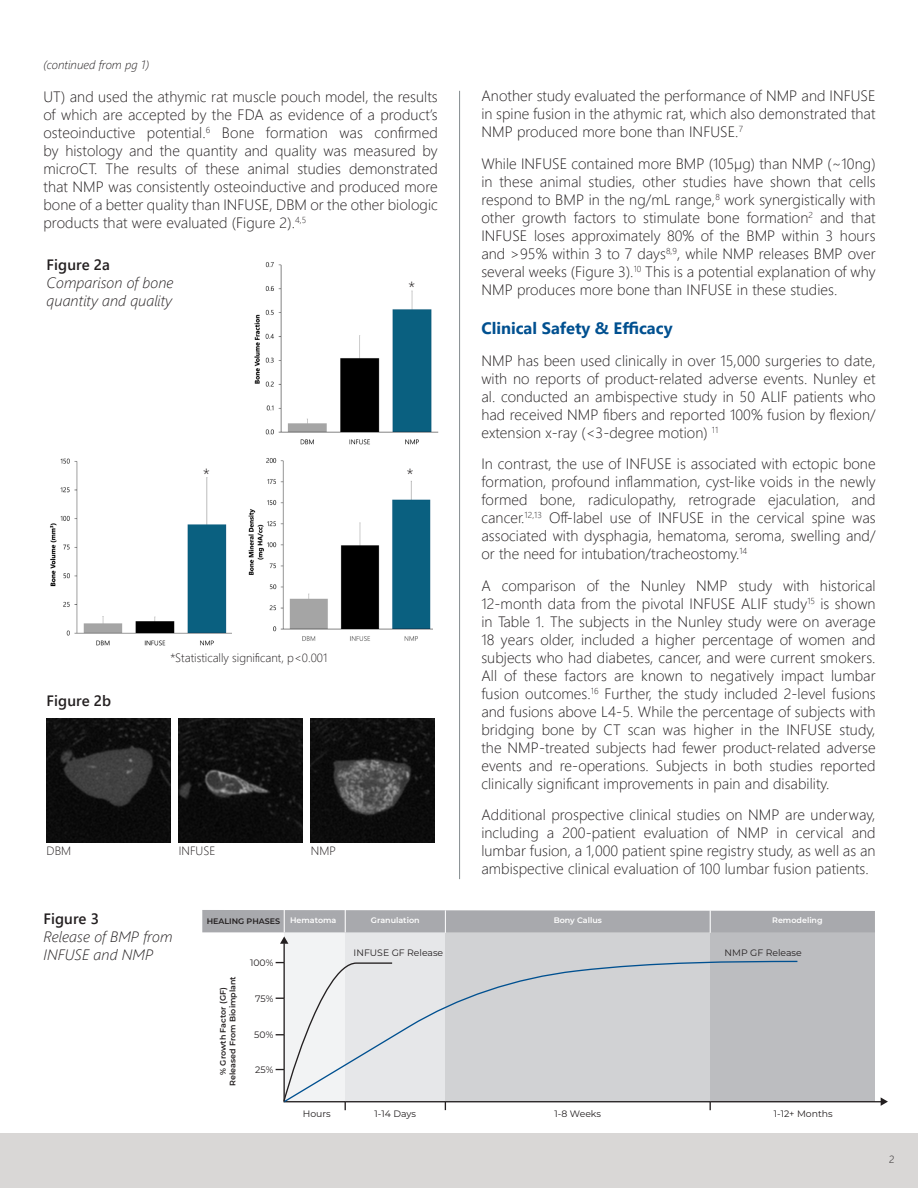
<style>
.page{position:relative;width:918px;height:1188px;background:#fff}
.page>*{position:absolute;margin:0;border:0;box-sizing:border-box;transform-origin:0 0}
.t1{font:700 16.5px "Segoe UI";color:#005090}
.t2{font:italic 300 16.2px "Segoe UI";color:#231f20}
.t3{font:300 15px/18px "Segoe UI";letter-spacing:.005em;color:#231f20;text-align:justify}
.t4{font:italic 300 15px/18px "Segoe UI";letter-spacing:.005em;color:#231f20}
.t5{font:600 15px "Segoe UI";letter-spacing:.005em;color:#231f20}
.t6{font:300 12px "Segoe UI";color:#231f20}
.t7{font:italic 300 12px "Segoe UI";color:#231f20}
.t8{font:300 10.5px "Segoe UI";color:#231f20}
.t9{font:9.3px "Montserrat";color:#231f20}
.t10{font:600 7.95px/9.6px "Montserrat";color:#231f20;text-align:center}
.t11{font:600 7.95px "Montserrat";color:#fff}
</style>
<div class="page">
<div style="left:0;top:1134px;width:918px;height:54px;background:#d9d7d6"></div>
<hr style="left:459px;top:91px;width:1px;height:788px;background:#848b8f">
<svg style="left:283px;top:944px;width:598px;height:159px;background:#c7c8cb"></svg>
<svg style="left:881px;top:1097px;width:7px;height:9px"></svg>
<svg style="left:202px;top:910px;width:673px;height:34px;background:#b9babd"></svg>
<svg style="left:282px;top:960px;width:517px;height:144px;background:#ccced1"></svg>
<svg style="left:276px;top:962px;width:117px;height:148px"></svg>
<img style="left:254px;top:262px;width:185px;height:183px">
<img style="left:50px;top:458px;width:182px;height:188px">
<img style="left:249px;top:458px;width:184px;height:183px">
<img style="left:311px;top:719px;width:124px;height:123px">
<img style="left:179px;top:719px;width:123px;height:123px">
<img style="left:47px;top:719px;width:123px;height:123px">
<p class="t7" style="left:44px;top:53px;width:107px">(continued from pg 1)</p>
<p class="t3" style="left:44px;top:86px;width:396px">UT) and used the athymic rat muscle pouch model, the results of which are accepted by the FDA as evidence of a product’s osteoinductive potential.<sup>6</sup> Bone formation was confirmed by histology and the quantity and quality was measured by microCT. The results of these animal studies demonstrated that NMP was consistently osteoinductive and produced more bone of a better quality than INFUSE, DBM or the other biologic products that were evaluated (Figure 2).<sup>4,5</sup></p>
<p class="t3" style="left:481px;top:86px;width:396px">Another study evaluated the performance of NMP and INFUSE in spine fusion in the athymic rat, which also demonstrated that NMP produced more bone than INFUSE.<sup>7</sup></p>
<p class="t3" style="left:481px;top:153px;width:396px">While INFUSE contained more BMP (105µg) than NMP (~10ng) in these animal studies, other studies have shown that cells respond to BMP in the ng/mL range,<sup>8</sup> work synergistically with other growth factors to stimulate bone formation<sup>2</sup> and that INFUSE loses approximately 80% of the BMP within 3 hours and &gt;95% within 3 to 7 days<sup>8,9</sup>, while NMP releases BMP over several weeks (Figure 3).<sup>10</sup> This is a potential explanation of why NMP produces more bone than INFUSE in these studies.</p>
<p class="t1" style="left:481px;top:313px;width:193px">Clinical Safety &amp; Efficacy</p>
<p class="t3" style="left:481px;top:350px;width:396px">NMP has been used clinically in over 15,000 surgeries to date, with no reports of product-related adverse events. Nunley et al. conducted an ambispective study in 50 ALIF patients who had received NMP fibers and reported 100% fusion by flexion/ extension x-ray (&lt;3-degree motion) <sup>11</sup></p>
<p class="t3" style="left:481px;top:454px;width:396px">In contrast, the use of INFUSE is associated with ectopic bone formation, profound inflammation, cyst-like voids in the newly formed bone, radiculopathy, retrograde ejaculation, and cancer.<sup>12,13</sup> Off-label use of INFUSE in the cervical spine was associated with dysphagia, hematoma, seroma, swelling and/ or the need for intubation/tracheostomy.<sup>14</sup></p>
<p class="t3" style="left:481px;top:575px;width:396px">A comparison of the Nunley NMP study with historical 12-month data from the pivotal INFUSE ALIF study<sup>15</sup> is shown in Table 1. The subjects in the Nunley study were on average 18 years older, included a higher percentage of women and subjects who had diabetes, cancer, and were current smokers.<br>All of these factors are known to negatively impact lumbar fusion outcomes.<sup>16</sup> Further, the study included 2-level fusions and fusions above L4-5. While the percentage of subjects with bridging bone by CT scan was higher in the INFUSE study, the NMP-treated subjects had fewer product-related adverse events and re-operations. Subjects in both studies reported clinically significant improvements in pain and disability.</p>
<p class="t3" style="left:481px;top:805px;width:396px">Additional prospective clinical studies on NMP are underway, including a 200-patient evaluation of NMP in cervical and lumbar fusion, a 1,000 patient spine registry study, as well as an ambispective clinical evaluation of 100 lumbar fusion patients.</p>
<p class="t5" style="left:47px;top:251px;width:65px">Figure 2a</p>
<p class="t4" style="left:47px;top:272px;width:128px">Comparison of bone quantity and quality</p>
<p class="t2" style="left:408px;top:272px;width:8px">*</p>
<p class="t2" style="left:202px;top:459px;width:8px">*</p>
<p class="t2" style="left:406px;top:459px;width:8px">*</p>
<p class="t6" style="left:170px;top:646px;width:158px">*Statistically significant, p&lt;0.001</p>
<p class="t5" style="left:47px;top:687px;width:66px">Figure 2b</p>
<p class="t6" style="left:47px;top:840px;width:26px">DBM</p>
<p class="t6" style="left:179px;top:840px;width:38px">INFUSE</p>
<p class="t6" style="left:311px;top:840px;width:27px">NMP</p>
<p class="t5" style="left:44px;top:904px;width:57px">Figure 3</p>
<p class="t10" style="left:207px;top:916px;width:75px">HEALING PHASES</p>
<p class="t4" style="left:44px;top:925px;width:131px">Release of BMP from<br>INFUSE and NMP</p>
<p class="t9" style="left:250px;top:957px;width:25px">100%</p>
<p class="t10" style="left:218px;top:1086px;width:111px;rotate:-90deg">% Growth Factor (GF)<br>Released From Bioimplant</p>
<p class="t9" style="left:255px;top:992px;width:20px">75%</p>
<p class="t9" style="left:254px;top:1028px;width:21px">50%</p>
<p class="t9" style="left:255px;top:1064px;width:20px">25%</p>
<p class="t11" style="left:290px;top:914px;width:48px">Hematoma</p>
<p class="t11" style="left:371px;top:915px;width:50px">Granulation</p>
<p class="t11" style="left:554px;top:915px;width:50px">Bony Callus</p>
<p class="t11" style="left:772px;top:915px;width:52px">Remodeling</p>
<p class="t9" style="left:725px;top:947px;width:79px">NMP GF Release</p>
<p class="t9" style="left:354px;top:947px;width:91px">INFUSE GF Release</p>
<p class="t9" style="left:303px;top:1107px;width:29px">Hours</p>
<p class="t9" style="left:375px;top:1107px;width:43px">1-14 Days</p>
<p class="t9" style="left:555px;top:1107px;width:48px">1-8 Weeks</p>
<p class="t9" style="left:774px;top:1107px;width:60px">1-12+ Months</p>
<p class="t8" style="left:889px;top:1150px;width:7px">2</p>
</div>
